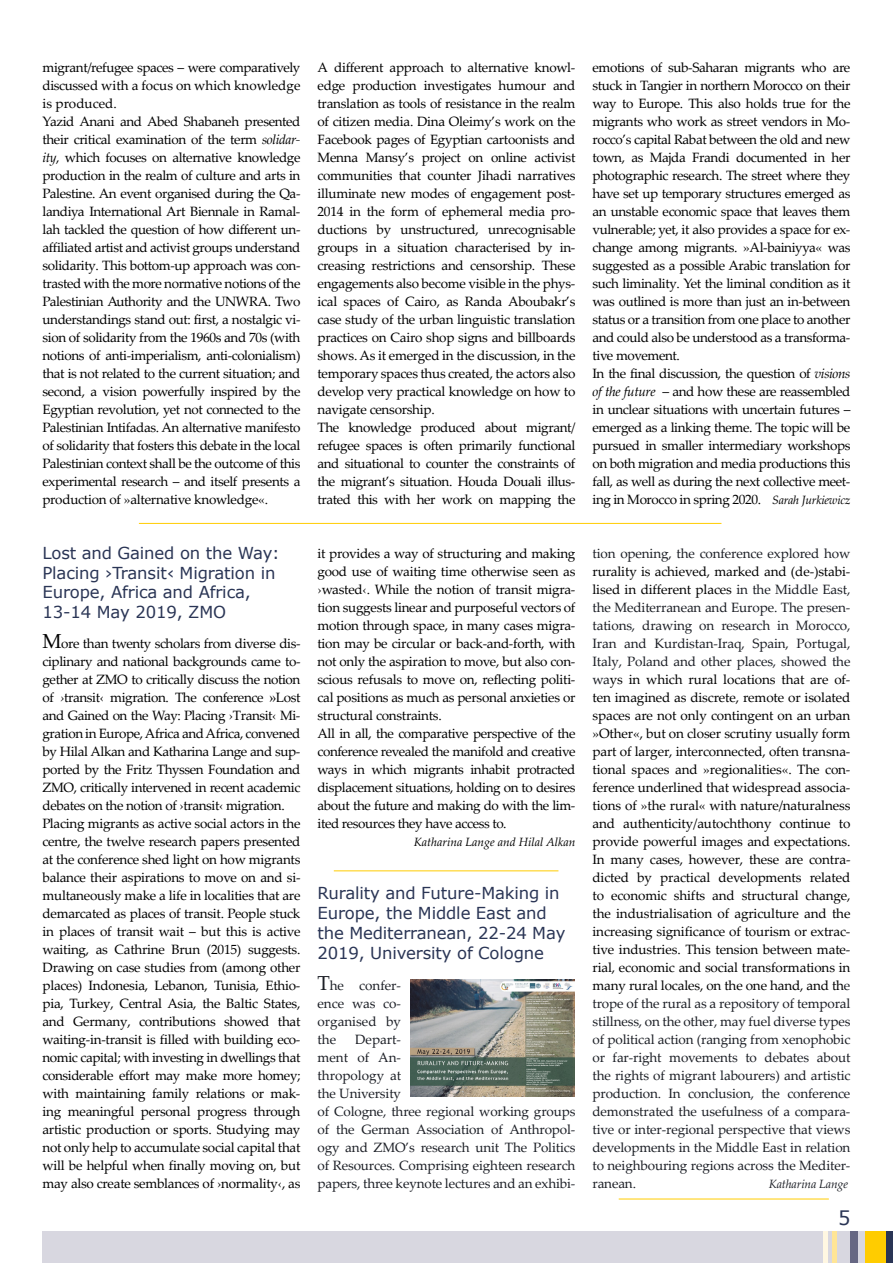
<style>
.page{position:relative;width:893px;height:1263px;background:#fff}
.page>*{position:absolute;margin:0;border:0;box-sizing:border-box;transform-origin:0 0}
.t1{font:19.5px "Verdana";color:#2a3555}
.t2{font:16.5px/19.8px "Verdana";letter-spacing:-.01em;color:#2a3555}
.t3{font:13.5px/18px "Palatino Linotype";letter-spacing:-.03em;color:#000}
.t4{font:13.5px/18px "Palatino Linotype";letter-spacing:-.01em;color:#1b1e25;text-align:justify}
.t5{font:italic 12px "Palatino Linotype";color:#000}
.t6{font:italic 12px "Palatino Linotype";letter-spacing:-.01em;color:#1b1e25}
.s1{font-style:italic}
.s2{font-style:italic;font-size:12px}
.s3{font-size:20.25px}
.s4{font-family:"Times New Roman"}
.s5{color:#1b1e25}
</style>
<div class="page">
<hr style="left:139px;top:523px;width:582px;height:1px;background:#fc0">
<img style="left:411px;top:980px;width:163px;height:116px">
<hr style="left:334px;top:871px;width:224px;height:1px;background:#fc0">
<hr style="left:619px;top:1199px;width:210px;height:1px;background:#fc0">
<div style="left:43px;top:1231px;width:850px;height:32px;background:#d8d7e0"></div>
<div style="left:885px;top:1231px;width:8px;height:32px;background:#2a3555"></div>
<hr style="left:824px;top:1231px;width:4px;height:32px;background:#fff7e2">
<hr style="left:833px;top:1231px;width:4px;height:32px;background:#ffe596">
<div style="left:850px;top:1231px;width:7px;height:32px;background:#666783"></div>
<div style="left:865px;top:1231px;width:21px;height:32px;background:#fc0"></div>
<p class="t3" style="left:43px;top:58px;width:259px">migrant/refugee spaces – were comparatively discussed with a focus on which knowledge is produced.<br>Yazid Anani and Abed Shabaneh presented their critical examination of the term <span class="s1">solidar&shy;ity</span>, which focuses on alternative knowledge production in the realm of culture and arts in Palestine. An event organised during the Qa&shy;landiya International Art Biennale in Ramal&shy;lah tackled the question of how different un&shy;affiliated artist and activist groups understand solidarity. This bottom-up approach was con&shy;trasted with the more normative notions of the Palestinian Authority and the UNWRA. Two understandings stand out: first, a nostalgic vi&shy;sion of solidarity from the 1960s and 70s (with notions of anti-imperialism, anti-colonialism) that is not related to the current situation; and second, a vision powerfully inspired by the Egyptian revolution, yet not connected to the Palestinian Intifadas. An alternative manifesto of solidarity that fosters this debate in the local Palestinian context shall be the outcome of this experimental research – and itself presents a production of »alternative knowledge«.</p>
<p class="t3" style="left:317px;top:58px;width:259px">A different approach to alternative knowl&shy;edge production investigates humour and translation as tools of resistance in the realm of citizen media. Dina Oleimy’s work on the Facebook pages of Egyptian cartoonists and Menna Mansy’s project on online activist communities that counter Jihadi narratives illuminate new modes of engagement post-2014 in the form of ephemeral media pro&shy;ductions by unstructured, unrecognisable groups in a situation characterised by in&shy;creasing restrictions and censorship. These engagements also become visible in the phys&shy;ical spaces of Cairo, as Randa Aboubakr’s case study of the urban linguistic translation practices on Cairo shop signs and billboards shows. As it emerged in the discussion, in the temporary spaces thus created, the actors also develop very practical knowledge on how to navigate censorship.<br>The knowledge produced about migrant/ refugee spaces is often primarily functional and situational to counter the constraints of the migrant’s situation. Houda Douali illus&shy;trated this with her work on mapping the</p>
<p class="t3" style="left:592px;top:58px;width:259px">emotions of sub-Saharan migrants who are stuck in Tangier in northern Morocco on their way to Europe. This also holds true for the migrants who work as street vendors in Mo&shy;rocco’s capital Rabat between the old and new town, as Majda Frandi documented in her photographic research. The street where they have set up temporary structures emerged as an unstable economic space that leaves them vulnerable; yet, it also provides a space for ex&shy;change among migrants. »Al-bainiyya« was suggested as a possible Arabic translation for such liminality. Yet the liminal condition as it was outlined is more than just an in-between status or a transition from one place to another and could also be understood as a transforma&shy;tive movement.<br>In the final discussion, the question of <span class="s1">visions of the future</span> – and how these are reassembled in unclear situations with uncertain futures – emerged as a linking theme. The topic will be pursued in smaller intermediary workshops on both migration and media productions this fall, as well as during the next collective meet&shy;ing in Morocco in spring 2020. <span class="s2">Sarah Jurkiewicz</span></p>
<p class="t2" style="left:43px;top:543px;width:239px">Lost and Gained on the Way:<br>Placing ›Transit‹ Migration in<br>Europe, Africa and Africa,<br>13-14 May 2019, ZMO</p>
<p class="t3" style="left:43px;top:634px;width:259px"><span class="s3">M</span>ore than twenty scholars from diverse dis&shy;ciplinary and national backgrounds came to&shy;gether at ZMO to critically discuss the notion of <span class="s1">›</span>transit‹ migration. The conference <span class="s4">»</span>Lost and Gained on the Way: Placing ›Transit‹ Mi&shy;gration in Europe, Africa and Africa, convened by Hilal Alkan and Katharina Lange and sup&shy;ported by the Fritz Thyssen Foundation and ZMO, critically intervened in recent academic debates on the notion of ›transit‹ migration.<br>Placing migrants as active social actors in the centre, the twelve research papers presented at the conference shed light on how migrants balance their aspirations to move on and si&shy;multaneously make a life in localities that are demarcated as places of transit. People stuck in places of transit wait – but this is active waiting, as Cathrine Brun (2015) suggests.<br>Drawing on case studies from (among other places) Indonesia, Lebanon, Tunisia, Ethio&shy;pia, Turkey, Central Asia, the Baltic States, and Germany, contributions showed that waiting-in-transit is filled with building eco&shy;nomic capital; with investing in dwellings that considerable effort may make more homey; with maintaining family relations or mak&shy;ing meaningful personal progress through artistic production or sports. Studying may not only help to accumulate social capital that will be helpful when finally moving on, but may also create semblances of ›normality‹, as</p>
<p class="t3" style="left:317px;top:544px;width:259px">it provides a way of structuring and making good use of waiting time otherwise seen as ›wasted‹. While the notion of transit migra&shy;tion suggests linear and purposeful vectors of motion through space, in many cases migra&shy;tion may be circular or back-and-forth, with not only the aspiration to move, but also con&shy;scious refusals to move on, reflecting politi&shy;cal positions as much as personal anxieties or structural constraints.<br>All in all, the comparative perspective of the conference revealed the manifold and creative ways in which migrants inhabit protracted displacement situations, holding on to desires about the future and making do with the lim&shy;ited resources they have access to.</p>
<p class="t5" style="left:414px;top:833px;width:163px">Katharina Lange and Hilal Alkan</p>
<p class="t2" style="left:317px;top:883px;width:249px">Rurality and Future-Making in<br>Europe, the Middle East and the Mediterranean, 22-24 May<br>2019, University of Cologne</p>
<p class="t4" style="left:317px;top:976px;width:85px"><span class="s3">T</span>he confer&shy;ence was co&shy;organised by the</p>
<p class="t4" style="left:317px;top:1030px;width:259px;text-align:left;text-indent:38px">Depart-<br>ment of An-<br>thropology at<br>the University<br>of Cologne, three regional working groups of the German Association of Anthropol&shy;ogy and ZMO’s research unit The Politics of Resources. Comprising eighteen research papers, three keynote lectures and an exhibi-</p>
<p class="t4" style="left:592px;top:544px;width:259px">tion opening, the conference explored how</p>
<p class="t3" style="left:592px;top:562px;width:259px;text-align:justify">rurality is achieved, marked and (de-)stabi&shy;lised in different places <span class="s5">in the Middle East, the Mediterranean and Europe. The presen&shy;tations, drawing on research in Morocco, Iran and Kurdistan-Iraq, Spain, Portugal, Italy, Poland and other places, showed the wa</span>ys in which rural locations that are of&shy;ten imagined as discrete, remote or isolated spaces are not only contingent on an urban »Other«, but on closer scrutiny usually form part of larger, interconnected, often transna&shy;tional spaces and »regionalities«. The con&shy;ference underlined that widespread associa&shy;tions of »the rural« with nature/naturalness and authenticity/autochthony continue to provide powerful images and expectations.<br>In many cases, however, these are contra&shy;dicted by practical developments related to economic shifts and structural change, the industrialisation of agriculture and the increasing significance of tourism or extrac&shy;tive industries. This tension between mate&shy;rial, economic and social transformations in many rural locales, on the one hand, and th<span class="s5">e trope of the rural as a repository of temporal stillness, on the other, may fuel diverse types of political action (ranging from xenophobic or far-right movements to debates about the rights of migrant labourers) and artistic production. In conclusion, the conference demonstrated the usefulness of a compara&shy;tive or inter-regional perspective that views developments in the Middle East in relation to neighbouring regions across the Mediter&shy;ranean.</span></p>
<p class="t6" style="left:769px;top:1175px;width:81px">Katharina Lange</p>
<h1 class="t1" style="left:838px;top:1204px;width:14px">5</h1>
</div>
